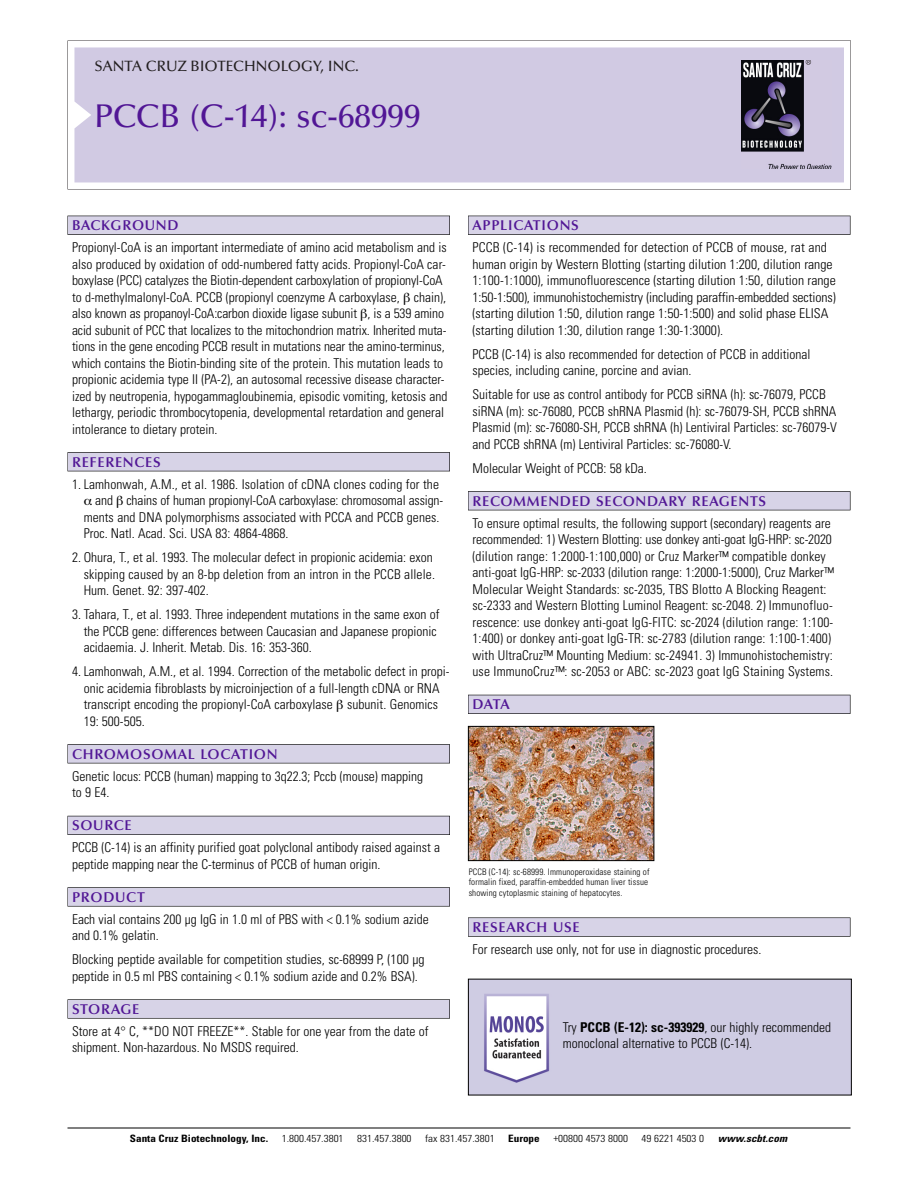
<style>
.page{position:relative;width:918px;height:1188px;background:#fff}
.page>*{position:absolute;margin:0;border:0;box-sizing:border-box;transform-origin:0 0}
.t1{font:500 33px "Optima";color:#511695}
.t2{font:500 15px "Optima";color:#231f20}
.t3{font:600 14.25px "Optima";letter-spacing:.05em;color:#511695}
.t4{font:300 condensed 13.5px/16.5px "Univers";color:#000}
.t5{font:300 condensed 10.2px "Univers";color:#000;scale:1.1 1}
.t6{font:700 condensed 10.2px "Univers";color:#000;scale:1.1 1}
.t7{font:italic 700 condensed 10.2px "Univers";letter-spacing:.005em;color:#000;scale:1.1 1}
.t8{font:300 condensed 9px/10.5px "Univers";letter-spacing:.015em;color:#000}
.s1{font-weight:700}
</style>
<div class="page">
<svg style="left:68px;top:40px;width:783px;height:149px"></svg>
<div style="left:74px;top:47px;width:770px;height:135px;background:#d1cae3"></div>
<img style="left:741px;top:60px;width:90px;height:108px">
<div style="left:68px;top:216px;width:382px;height:19px;background:#525155"></div>
<div style="left:68px;top:216px;width:381px;height:18px;background:#d7d3e7"></div>
<div style="left:68px;top:452px;width:382px;height:19px;background:#525155"></div>
<div style="left:68px;top:453px;width:381px;height:18px;background:#d7d3e7"></div>
<div style="left:68px;top:744px;width:382px;height:19px;background:#545357"></div>
<div style="left:68px;top:745px;width:381px;height:18px;background:#d7d3e7"></div>
<div style="left:68px;top:816px;width:382px;height:19px;background:#54535a"></div>
<div style="left:68px;top:816px;width:381px;height:18px;background:#d7d3e7"></div>
<svg style="left:68px;top:887px;width:382px;height:20px"></svg>
<div style="left:68px;top:888px;width:381px;height:18px;background:#d7d3e7"></div>
<div style="left:68px;top:999px;width:382px;height:20px;background:#626263"></div>
<div style="left:68px;top:1000px;width:381px;height:18px;background:#d7d3e7"></div>
<div style="left:468px;top:216px;width:382px;height:19px;background:#525155"></div>
<div style="left:468px;top:216px;width:382px;height:18px;background:#d7d3e7"></div>
<div style="left:468px;top:491px;width:382px;height:19px;background:#525155"></div>
<div style="left:468px;top:492px;width:382px;height:18px;background:#d7d3e7"></div>
<div style="left:468px;top:695px;width:382px;height:19px;background:#525158"></div>
<div style="left:468px;top:695px;width:382px;height:18px;background:#d7d3e7"></div>
<svg style="left:468px;top:917px;width:382px;height:20px"></svg>
<div style="left:468px;top:918px;width:382px;height:18px;background:#d7d3e7"></div>
<hr style="left:68px;top:1128px;width:782px;height:1px;background:#000">
<img style="left:470px;top:728px;width:182px;height:131px">
<div style="left:468px;top:726px;width:186px;height:135px;border:1px solid #000"></div>
<img style="left:470px;top:981px;width:380px;height:112px">
<p class="t2" style="left:94px;top:61px;width:266px">SANTA CRUZ BIOTECHNOLOGY, INC.</p>
<h1 class="t1" style="left:94px;top:103px;width:328px">PCCB (C-14): sc-68999</h1>
<p class="t3" style="left:72px;top:219px;width:108px">BACKGROUND</p>
<p class="t4" style="left:72px;top:240px;width:377px">Propionyl-CoA is an important intermediate of amino acid metabolism and is also produced by oxidation of odd-numbered fatty acids. Propionyl-CoA car&shy;boxylase (PCC) catalyzes the Biotin-dependent carboxylation of propionyl-CoA to d-methylmalonyl-CoA. PCCB (propionyl coenzyme A carboxylase, chain), also known as propanoyl-CoA:carbon dioxide ligase subunit , is a 539 amino acid subunit of PCC that localizes to the mitochondrion matrix. Inherited muta&shy;tions in the gene encoding PCCB result in mutations near the amino-terminus, which contains the Biotin-binding site of the protein. This mutation leads to propionic acidemia type II (PA-2), an autosomal recessive disease character&shy;ized by neutropenia, hypogammagloubinemia, episodic vomiting, ketosis and lethargy, periodic thrombocytopenia, developmental retardation and general intolerance to dietary protein.</p>
<p class="t3" style="left:72px;top:456px;width:90px">REFERENCES</p>
<p class="t4" style="left:72px;top:477px;width:369px">1. Lamhonwah, A.M., et al. 1986. Isolation of cDNA clones coding for the</p>
<p class="t4" style="left:95px;top:493px;width:350px">and chains of human propionyl-CoA carboxylase: chromosomal assign-</p>
<p class="t4" style="left:84px;top:510px;width:357px">ments and DNA polymorphisms associated with PCCA and PCCB genes.</p>
<p class="t4" style="left:84px;top:526px;width:206px">Proc. Natl. Acad. Sci. USA 83: 4864-4868.</p>
<p class="t4" style="left:84px;top:550px;width:353px;text-indent:-12px">2. Ohura, T., et al. 1993. The molecular defect in propionic acidemia: exon skipping caused by an 8-bp deletion from an intron in the PCCB allele.<br>Hum. Genet. 92: 397-402.</p>
<p class="t4" style="left:84px;top:607px;width:357px;text-indent:-12px">3. Tahara, T., et al. 1993. Three independent mutations in the same exon of the PCCB gene: differences between Caucasian and Japanese propionic acidaemia. J. Inherit. Metab. Dis. 16: 353-360.</p>
<p class="t4" style="left:84px;top:664px;width:367px;text-indent:-12px">4. Lamhonwah, A.M., et al. 1994. Correction of the metabolic defect in propi&shy;onic acidemia fibroblasts by microinjection of a full-length cDNA or RNA transcript encoding the propionyl-CoA carboxylase subunit. Genomics 19: 500-505.</p>
<p class="t3" style="left:72px;top:748px;width:207px">CHROMOSOMAL LOCATION</p>
<p class="t4" style="left:72px;top:769px;width:353px">Genetic locus: PCCB (human) mapping to 3q22.3; Pccb (mouse) mapping to 9 E4.</p>
<p class="t3" style="left:72px;top:820px;width:61px">SOURCE</p>
<p class="t4" style="left:72px;top:840px;width:370px">PCCB (C-14) is an affinity purified goat polyclonal antibody raised against a peptide mapping near the C-terminus of PCCB of human origin.</p>
<p class="t3" style="left:72px;top:891px;width:74px">PRODUCT</p>
<p class="t4" style="left:72px;top:912px;width:358px">Each vial contains 200 µg IgG in 1.0 ml of PBS with &lt; 0.1% sodium azide and 0.1% gelatin.</p>
<p class="t4" style="left:72px;top:952px;width:354px">Blocking peptide available for competition studies, sc-68999 P, (100 µg peptide in 0.5 ml PBS containing &lt; 0.1% sodium azide and 0.2% BSA).</p>
<p class="t3" style="left:72px;top:1003px;width:69px">STORAGE</p>
<p class="t4" style="left:72px;top:1024px;width:358px">Store at 4° C, **DO NOT FREEZE**. Stable for one year from the date of shipment. Non-hazardous. No MSDS required.</p>
<p class="t3" style="left:473px;top:219px;width:108px">APPLICATIONS</p>
<p class="t4" style="left:473px;top:240px;width:365px">PCCB (C-14) is recommended for detection of PCCB of mouse, rat and human origin by Western Blotting (starting dilution 1:200, dilution range 1:100-1:1000), immunofluorescence (starting dilution 1:50, dilution range 1:50-1:500), immunohistochemistry (including paraffin-embedded sections) (starting dilution 1:50, dilution range 1:50-1:500) and solid phase ELISA (starting dilution 1:30, dilution range 1:30-1:3000).</p>
<p class="t4" style="left:473px;top:347px;width:339px">PCCB (C-14) is also recommended for detection of PCCB in additional species, including canine, porcine and avian.</p>
<p class="t4" style="left:473px;top:387px;width:366px">Suitable for use as control antibody for PCCB siRNA (h): sc-76079, PCCB siRNA (m): sc-76080, PCCB shRNA Plasmid (h): sc-76079-SH, PCCB shRNA Plasmid (m): sc-76080-SH, PCCB shRNA (h) Lentiviral Particles: sc-76079-V and PCCB shRNA (m) Lentiviral Particles: sc-76080-V.</p>
<p class="t4" style="left:473px;top:461px;width:176px">Molecular Weight of PCCB: 58 kDa.</p>
<p class="t3" style="left:473px;top:495px;width:295px">RECOMMENDED SECONDARY REAGENTS</p>
<p class="t4" style="left:473px;top:516px;width:363px">To ensure optimal results, the following support (secondary) reagents are recommended: 1) Western Blotting: use donkey anti-goat IgG-HRP: sc-2020 (dilution range: 1:2000-1:100,000) or Cruz Marker™ compatible donkey anti-goat IgG-HRP: sc-2033 (dilution range: 1:2000-1:5000), Cruz Marker™ Molecular Weight Standards: sc-2035, TBS Blotto A Blocking Reagent: sc-2333 and Western Blotting Luminol Reagent: sc-2048. 2) Immunofluo&shy;rescence: use donkey anti-goat IgG-FITC: sc-2024 (dilution range: 1:100- 1:400) or donkey anti-goat IgG-TR: sc-2783 (dilution range: 1:100-1:400) with UltraCruz™ Mounting Medium: sc-24941. 3) Immunohistochemistry: use ImmunoCruz™: sc-2053 or ABC: sc-2023 goat IgG Staining Systems.</p>
<p class="t3" style="left:473px;top:699px;width:39px">DATA</p>
<p class="t8" style="left:469px;top:867px;width:182px">PCCB (C-14): sc-68999. Immunoperoxidase staining of formalin fixed, paraffin-embedded human liver tissue showing cytoplasmic staining of hepatocytes.</p>
<p class="t3" style="left:473px;top:921px;width:109px">RESEARCH USE</p>
<p class="t4" style="left:473px;top:942px;width:290px">For research use only, not for use in diagnostic procedures.</p>
<p class="t4" style="left:563px;top:1020px;width:270px">Try <span class="s1">PCCB (E-12): sc-393929</span>, our highly recommended monoclonal alternative to PCCB (C-14).</p>
<p class="t6" style="left:130px;top:1135px;width:127px">Santa Cruz Biotechnology, Inc.</p>
<p class="t5" style="left:282px;top:1135px;width:58px">1.800.457.3801</p>
<p class="t5" style="left:357px;top:1135px;width:51px">831.457.3800</p>
<p class="t5" style="left:425px;top:1135px;width:65px">fax 831.457.3801</p>
<p class="t6" style="left:508px;top:1135px;width:30px">Europe</p>
<p class="t5" style="left:553px;top:1135px;width:69px">+00800 4573 8000</p>
<p class="t5" style="left:642px;top:1135px;width:58px">49 6221 4503 0</p>
<p class="t7" style="left:718px;top:1135px;width:64px">www.scbt.com</p>
</div>
